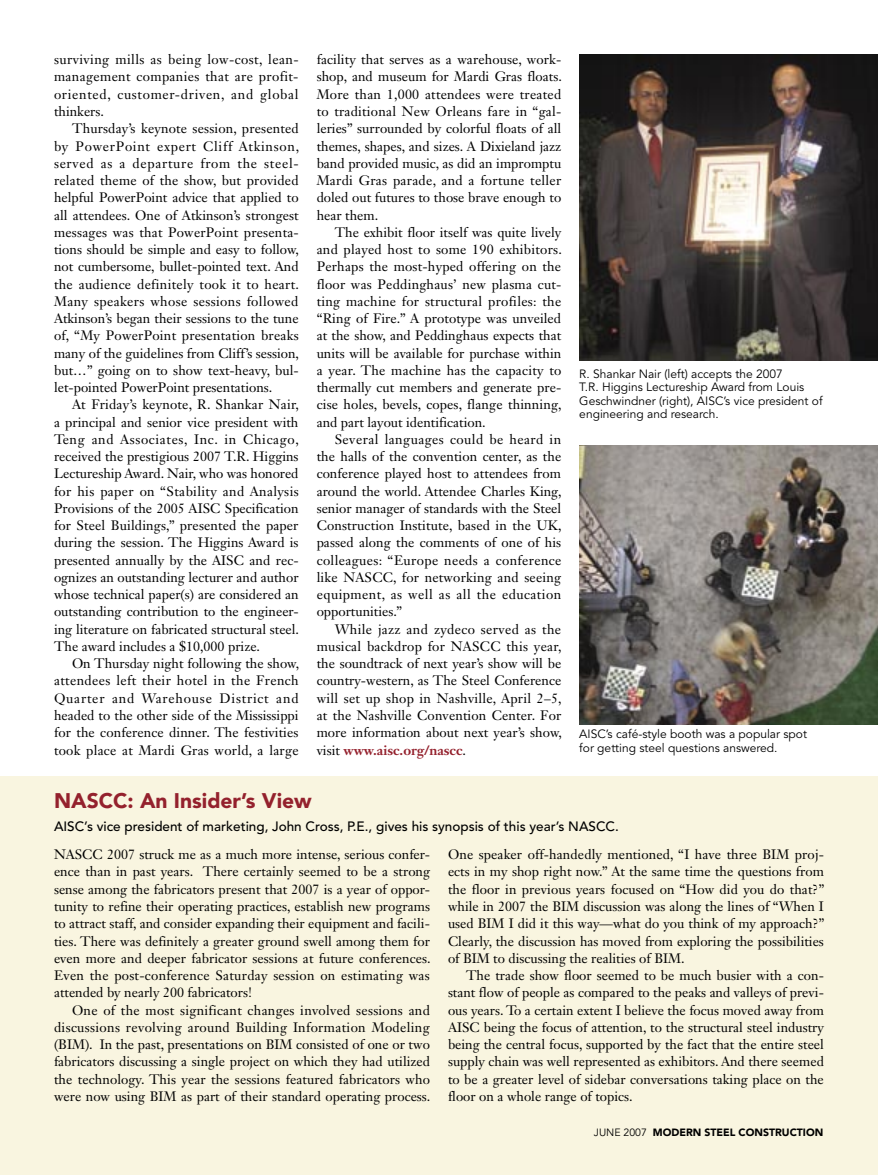
<style>
.page{position:relative;width:878px;height:1175px;background:#fff}
.page>*{position:absolute;margin:0;border:0;box-sizing:border-box;transform-origin:0 0}
.t1{font:900 21px "Avenir LT Std";color:#94212d}
.t2{font:13.5px/17.2px "Janson Text LT Std";color:#000;text-align:justify}
.t3{font:500 13.5px "Avenir LT Std";color:#000}
.t4{font:12px/13.5px "Avenir LT Std";color:#000}
.t5{font:900 10.5px "Avenir LT Std";color:#000}
.s1{font-weight:700;color:#94212d}
.s2{font-weight:400}
</style>
<div class="page">
<div style="left:0;top:776px;width:878px;height:398px;background:#f9f5e0"></div>
<img style="left:579px;top:54px;width:299px;height:307px">
<img style="left:579px;top:445px;width:299px;height:280px">
<p class="t2" style="left:54px;top:51px;width:246px">surviving mills as being low-cost, lean&shy;management companies that are profit&shy;oriented, customer-driven, and global thinkers.</p>
<p class="t2" style="left:54px;top:120px;width:246px;text-indent:18px">Thursday’s keynote session, presented by PowerPoint expert Cliff Atkinson, served as a departure from the steel&shy;related theme of the show, but provided helpful PowerPoint advice that applied to all attendees. One of Atkinson’s strongest messages was that PowerPoint presenta&shy;tions should be simple and easy to follow, not cumbersome, bullet-pointed text. And the audience definitely took it to heart.<br>Many speakers whose sessions followed Atkinson’s began their sessions to the tune of, “My PowerPoint presentation breaks many of the guidelines from Cliff’s session, but…” going on to show text-heavy, bul&shy;let-pointed PowerPoint presentations.</p>
<p class="t2" style="left:54px;top:396px;width:246px;text-indent:18px">At Friday’s keynote, R. Shankar Nair, a principal and senior vice president with Teng and Associates, Inc. in Chicago, received the prestigious 2007 T.R. Higgins Lectureship Award. Nair, who was honored for his paper on “Stability and Analysis Provisions of the 2005 AISC Specification for Steel Buildings,” presented the paper during the session. The Higgins Award is presented annually by the AISC and rec&shy;ognizes an outstanding lecturer and author whose technical paper(s) are considered an outstanding contribution to the engineer&shy;ing literature on fabricated structural steel.<br>The award includes a $10,000 prize.</p>
<p class="t2" style="left:54px;top:655px;width:247px;text-indent:18px">On Thursday night following the show, attendees left their hotel in the French Quarter and Warehouse District and headed to the other side of the Mississippi for the conference dinner. The festivities took place at Mardi Gras world, a large</p>
<p class="t2" style="left:316px;top:51px;width:247px">facility that serves as a warehouse, work&shy;shop, and museum for Mardi Gras floats.<br>More than 1,000 attendees were treated to traditional New Orleans fare in “gal&shy;leries” surrounded by colorful floats of all themes, shapes, and sizes. A Dixieland jazz band provided music, as did an impromptu Mardi Gras parade, and a fortune teller doled out futures to those brave enough to hear them.</p>
<p class="t2" style="left:316px;top:223px;width:247px;text-indent:18px">The exhibit floor itself was quite lively and played host to some 190 exhibitors.<br>Perhaps the most-hyped offering on the floor was Peddinghaus’ new plasma cut&shy;ting machine for structural profiles: the “Ring of Fire.” A prototype was unveiled at the show, and Peddinghaus expects that units will be available for purchase within a year. The machine has the capacity to thermally cut members and generate pre&shy;cise holes, bevels, copes, flange thinning, and part layout identification.</p>
<p class="t2" style="left:316px;top:430px;width:246px;text-indent:18px">Several languages could be heard in the halls of the convention center, as the conference played host to attendees from around the world. Attendee Charles King, senior manager of standards with the Steel Construction Institute, based in the UK, passed along the comments of one of his colleagues: “Europe needs a conference like NASCC, for networking and seeing equipment, as well as all the education opportunities.”</p>
<p class="t2" style="left:316px;top:620px;width:247px;text-indent:18px">While jazz and zydeco served as the musical backdrop for NASCC this year, the soundtrack of next year’s show will be country-western, as The Steel Conference will set up shop in Nashville, April 2–5, at the Nashville Convention Center. For more information about next year’s show, visit <span class="s1">www.aisc.org/nascc</span>.</p>
<p class="t4" style="left:579px;top:367px;width:245px">R. Shankar Nair (left) accepts the 2007<br>T.R. Higgins Lectureship Award from Louis Geschwindner (right), AISC’s vice president of engineering and research.</p>
<p class="t4" style="left:579px;top:728px;width:229px">AISC’s café-style booth was a popular spot for getting steel questions answered.</p>
<h1 class="t1" style="left:54px;top:787px;width:259px">NASCC: An Insider’s View</h1>
<p class="t3" style="left:54px;top:818px;width:566px">AISC’s vice president of marketing, John Cross, P.E., gives his synopsis of this year’s NASCC.</p>
<p class="t2" style="left:54px;top:845px;width:378px">NASCC 2007 struck me as a much more intense, serious confer&shy;ence than in past years. There certainly seemed to be a strong sense among the fabricators present that 2007 is a year of oppor&shy;tunity to refine their operating practices, establish new programs to attract staff, and consider expanding their equipment and facili&shy;ties. There was definitely a greater ground swell among them for even more and deeper fabricator sessions at future conferences.<br>Even the post-conference Saturday session on estimating was attended by nearly 200 fabricators!</p>
<p class="t2" style="left:54px;top:1001px;width:378px;text-indent:18px">One of the most significant changes involved sessions and discussions revolving around Building Information Modeling (BIM). In the past, presentations on BIM consisted of one or two fabricators discussing a single project on which they had utilized the technology. This year the sessions featured fabricators who were now using BIM as part of their standard operating process.</p>
<p class="t2" style="left:448px;top:845px;width:378px">One speaker off-handedly mentioned, “I have three BIM proj&shy;ects in my shop right now.” At the same time the questions from the floor in previous years focused on “How did you do that?” while in 2007 the BIM discussion was along the lines of “When I used BIM I did it this way—what do you think of my approach?” Clearly, the discussion has moved from exploring the possibilities of BIM to discussing the realities of BIM.</p>
<p class="t2" style="left:448px;top:966px;width:377px;text-indent:18px">The trade show floor seemed to be much busier with a con&shy;stant flow of people as compared to the peaks and valleys of previ&shy;ous years. To a certain extent I believe the focus moved away from AISC being the focus of attention, to the structural steel industry being the central focus, supported by the fact that the entire steel supply chain was well represented as exhibitors. And there seemed to be a greater level of sidebar conversations taking place on the floor on a whole range of topics.</p>
<p class="t5" style="left:594px;top:1125px;width:231px"><span class="s2">JUNE 2007</span> MODERN STEEL CONSTRUCTION</p>
</div>
